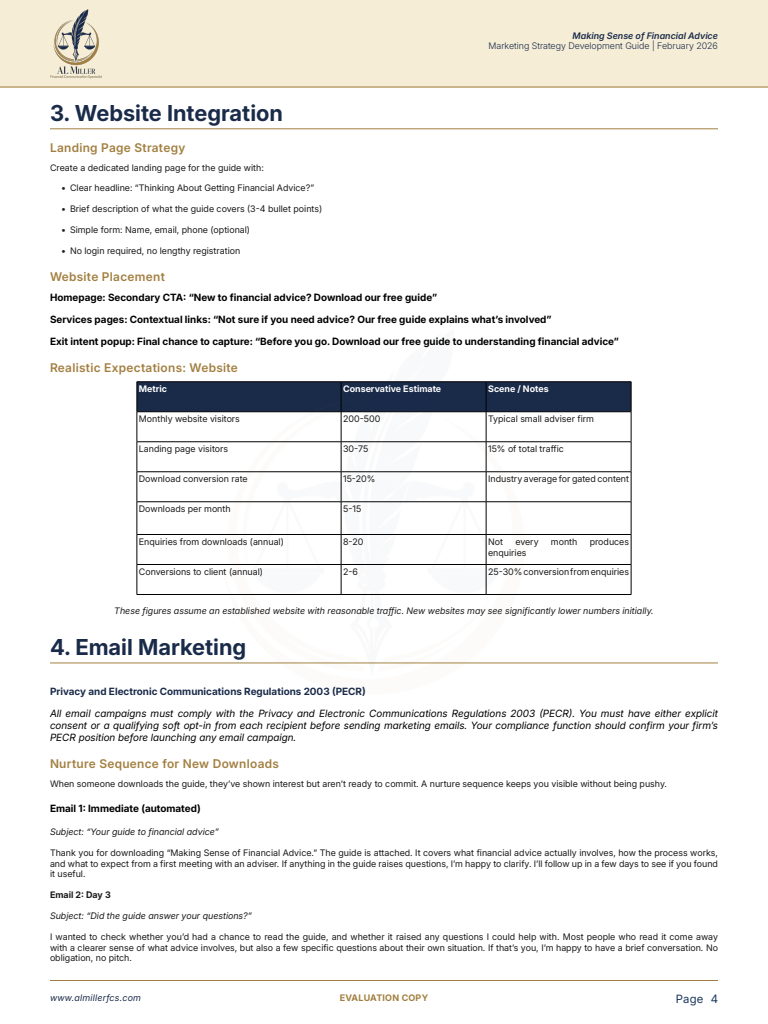
<style>
.page{position:relative;width:768px;height:1024px;background:#fff}
.page>*{position:absolute;margin:0;border:0;box-sizing:border-box;transform-origin:0 0}
.t1{font:700 22px "Inter 18 pt";color:#1a2b4a}
.t2{font:600 12px "Inter 18 pt";letter-spacing:.025em;color:#a27f40}
.t3{font:11.45px "Inter 18 pt";color:#1b365d}
.t4{font:700 10px "Inter 18 pt";color:#000}
.t5{font:italic 10px/12px "Inter 18 pt";color:#000;text-align:justify}
.t6{font:700 10px "Inter 18 pt";color:#1a2b4a}
.t7{font:9px/10.8px "Inter 18 pt";color:#1a1a1a;text-align:justify}
.t8{font:italic 9px "Inter 18 pt";color:#1a1a1a}
.t9{font:300 9px "Inter 18 pt";color:#1a2b4a}
.t10{font:700 9px "Inter 18 pt";color:#fff}
.t11{font:italic 600 9px "Inter 18 pt";color:#1a2b4a}
.t12{font:italic 9px "Inter 18 pt";letter-spacing:.025em;color:#1a2b4a}
.t13{font:700 9px "Inter 18 pt";letter-spacing:.025em;color:#a27f40}
.t14{font:700 9px "Inter 18 pt";color:#1a1a1a}
</style>
<div class="page">
<hr style="left:50px;top:128px;width:668px;height:1px;background:#a27f40">
<hr style="left:50px;top:662px;width:668px;height:1px;background:#a27f40">
<div style="left:138px;top:383px;width:493px;height:29px;background:#1a2b4a"></div>
<hr style="left:486px;top:382px;width:145px;height:1px;background:#000">
<hr style="left:631px;top:382px;width:1px;height:30px;background:#000">
<hr style="left:137px;top:382px;width:204px;height:1px;background:#000">
<hr style="left:137px;top:382px;width:1px;height:30px;background:#000">
<hr style="left:486px;top:412px;width:145px;height:1px;background:#000">
<hr style="left:631px;top:412px;width:1px;height:30px;background:#000">
<hr style="left:137px;top:412px;width:204px;height:1px;background:#000">
<hr style="left:137px;top:412px;width:1px;height:30px;background:#000">
<hr style="left:486px;top:442px;width:145px;height:1px;background:#000">
<hr style="left:631px;top:442px;width:1px;height:30px;background:#000">
<hr style="left:137px;top:442px;width:204px;height:1px;background:#000">
<hr style="left:137px;top:442px;width:1px;height:30px;background:#000">
<hr style="left:486px;top:472px;width:145px;height:1px;background:#000">
<hr style="left:631px;top:472px;width:1px;height:30px;background:#000">
<hr style="left:137px;top:472px;width:204px;height:1px;background:#000">
<hr style="left:137px;top:472px;width:1px;height:30px;background:#000">
<hr style="left:486px;top:502px;width:145px;height:1px;background:#000">
<hr style="left:631px;top:502px;width:1px;height:32px;background:#000">
<hr style="left:137px;top:502px;width:204px;height:1px;background:#000">
<hr style="left:137px;top:502px;width:1px;height:32px;background:#000">
<hr style="left:486px;top:534px;width:145px;height:1px;background:#000">
<hr style="left:137px;top:534px;width:204px;height:1px;background:#000">
<hr style="left:486px;top:564px;width:145px;height:1px;background:#000">
<svg style="left:631px;top:535px;width:1px;height:59px"></svg>
<hr style="left:137px;top:564px;width:204px;height:1px;background:#000">
<svg style="left:137px;top:535px;width:1px;height:59px"></svg>
<hr style="left:486px;top:594px;width:145px;height:1px;background:#000">
<hr style="left:137px;top:594px;width:204px;height:1px;background:#000">
<img style="left:179px;top:381px;width:390px;height:283px">
<div style="left:0;top:0;width:768px;height:87px;background:#f5edd6"></div>
<img style="left:50px;top:9px;width:52px;height:69px">
<hr style="left:50px;top:980px;width:668px;height:1px;background:#a27f40">
<hr style="left:0;top:86px;width:768px;height:1px;background:#a27f40">
<p class="t11" style="left:573px;top:30px;width:147px">Making Sense of Financial Advice</p>
<p class="t9" style="left:489px;top:41px;width:231px">Marketing Strategy Development Guide | February 2026</p>
<h1 class="t1" style="left:50px;top:97px;width:235px">3. Website Integration</h1>
<h2 class="t2" style="left:50px;top:141px;width:137px">Landing Page Strategy</h2>
<p class="t7" style="left:50px;top:162px;width:215px">Create a dedicated landing page for the guide with:</p>
<p class="t7" style="left:61px;top:183px;width:255px">• Clear headline: “Thinking About Getting Financial Advice?”</p>
<p class="t7" style="left:61px;top:204px;width:263px">• Brief description of what the guide covers (3-4 bullet points)</p>
<p class="t7" style="left:61px;top:224px;width:191px">• Simple form: Name, email, phone (optional)</p>
<p class="t7" style="left:61px;top:245px;width:181px">• No login required, no lengthy registration</p>
<h2 class="t2" style="left:50px;top:270px;width:116px">Website Placement</h2>
<p class="t4" style="left:50px;top:289px;width:389px">Homepage: Secondary CTA: “New to financial advice? Download our free guide”</p>
<p class="t4" style="left:50px;top:311px;width:503px">Services pages: Contextual links: “Not sure if you need advice? Our free guide explains what’s involved”</p>
<p class="t4" style="left:50px;top:333px;width:570px">Exit intent popup: Final chance to capture: “Before you go. Download our free guide to understanding financial advice”</p>
<h2 class="t2" style="left:50px;top:361px;width:189px">Realistic Expectations: Website</h2>
<p class="t10" style="left:488px;top:384px;width:62px">Scene / Notes</p>
<p class="t10" style="left:139px;top:384px;width:30px">Metric</p>
<p class="t10" style="left:343px;top:384px;width:100px">Conservative Estimate</p>
<p class="t7" style="left:139px;top:414px;width:103px">Monthly website visitors</p>
<p class="t7" style="left:343px;top:414px;width:39px">200-500</p>
<p class="t7" style="left:488px;top:414px;width:107px">Typical small adviser firm</p>
<p class="t7" style="left:139px;top:444px;width:91px">Landing page visitors</p>
<p class="t7" style="left:343px;top:444px;width:27px">30-75</p>
<p class="t7" style="left:488px;top:444px;width:77px">15% of total traffic</p>
<p class="t7" style="left:139px;top:474px;width:110px">Download conversion rate</p>
<p class="t7" style="left:343px;top:474px;width:34px">15-20%</p>
<p class="t7" style="left:488px;top:474px;width:143px">Industry average for gated content</p>
<p class="t7" style="left:139px;top:504px;width:93px">Downloads per month</p>
<p class="t7" style="left:343px;top:504px;width:20px">5-15</p>
<p class="t7" style="left:139px;top:536px;width:147px">Enquiries from downloads (annual)</p>
<p class="t7" style="left:343px;top:536px;width:22px">8-20</p>
<p class="t7" style="left:488px;top:536px;width:16px">Not</p>
<p class="t7" style="left:515px;top:536px;width:25px">every</p>
<p class="t7" style="left:551px;top:536px;width:28px">month</p>
<p class="t7" style="left:590px;top:536px;width:41px">produces</p>
<p class="t7" style="left:488px;top:547px;width:40px">enquiries</p>
<p class="t7" style="left:139px;top:566px;width:126px">Conversions to client (annual)</p>
<p class="t8" style="left:114px;top:604px;width:541px">These figures assume an established website with reasonable traffic. New websites may see significantly lower numbers initially.</p>
<h1 class="t1" style="left:50px;top:631px;width:198px">4. Email Marketing</h1>
<p class="t6" style="left:50px;top:684px;width:317px">Privacy and Electronic Communications Regulations 2003 (PECR)</p>
<p class="t5" style="left:50px;top:708px;width:669px">All email campaigns must comply with the Privacy and Electronic Communications Regulations 2003 (PECR). You must have either explicit consent or a qualifying soft opt-in from each recipient before sending marketing emails. Your compliance function should confirm your firm’s PECR position before launching any email campaign.</p>
<h2 class="t2" style="left:50px;top:757px;width:231px">Nurture Sequence for New Downloads</h2>
<p class="t7" style="left:50px;top:778px;width:618px">When someone downloads the guide, they’ve shown interest but aren’t ready to commit. A nurture sequence keeps you visible without being pushy.</p>
<p class="t4" style="left:50px;top:801px;width:152px">Email 1: Immediate (automated)</p>
<p class="t8" style="left:50px;top:825px;width:170px">Subject: “Your guide to financial advice”</p>
<p class="t7" style="left:50px;top:847px;width:670px">Thank you for downloading “Making Sense of Financial Advice.” The guide is attached. It covers what financial advice actually involves, how the process works, and what to expect from a first meeting with an adviser. If anything in the guide raises questions, I’m happy to clarify. I’ll follow up in a few days to see if you found it useful.</p>
<p class="t14" style="left:50px;top:888px;width:62px">Email 2: Day 3</p>
<p class="t8" style="left:50px;top:909px;width:204px">Subject: “Did the guide answer your questions?”</p>
<p class="t7" style="left:50px;top:931px;width:670px">I wanted to check whether you’d had a chance to read the guide, and whether it raised any questions I could help with. Most people who read it come away with a clearer sense of what advice involves, but also a few specific questions about their own situation. If that’s you, I’m happy to have a brief conversation. No obligation, no pitch.</p>
<p class="t7" style="left:488px;top:566px;width:142px">25-30% conversion from enquiries</p>
<p class="t7" style="left:343px;top:566px;width:16px">2-6</p>
<p class="t12" style="left:50px;top:993px;width:93px">www.almillerfcs.com</p>
<p class="t13" style="left:340px;top:993px;width:90px">EVALUATION COPY</p>
<p class="t3" style="left:676px;top:990px;width:44px">Page 4</p>
</div>
